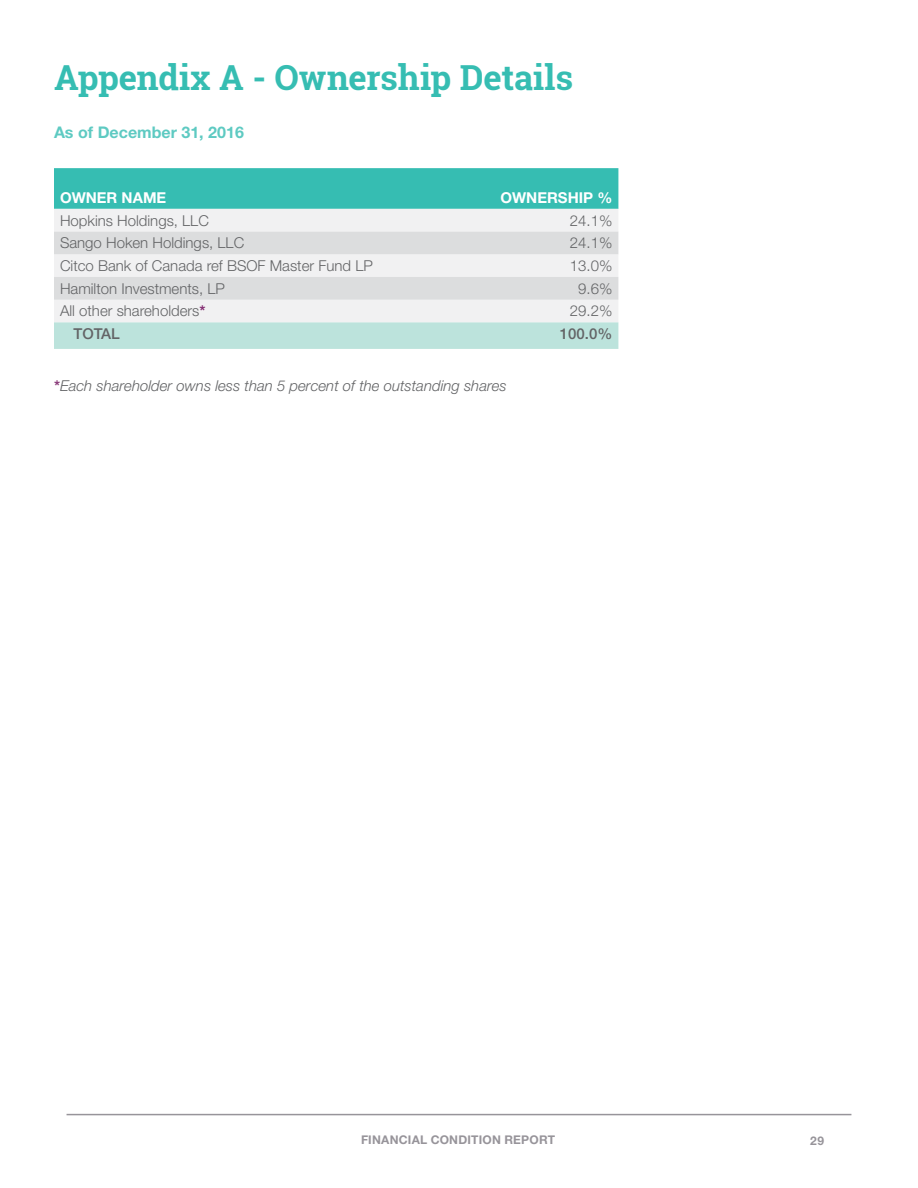
<style>
.page{position:relative;width:918px;height:1188px;background:#fff}
.page>*{position:absolute;margin:0;border:0;box-sizing:border-box;transform-origin:0 0}
.t1{font:700 34.5px "Roboto Slab";letter-spacing:-.01em;color:#36bdb2}
.t2{font:700 16.05px "Helvetica Neue LT Std";color:#5ecac2}
.t3{font:300 15px "Helvetica Neue LT Std";color:#636466}
.t4{font:italic 300 15px "Helvetica Neue LT Std";color:#636466}
.t5{font:700 15px "Helvetica Neue LT Std";color:#fff}
.t6{font:500 15px "Helvetica Neue LT Std";color:#636466}
.t7{font:700 12px "Helvetica Neue LT Std";letter-spacing:.02em;color:#97949a}
.s1{font-weight:700;color:#863175}
.s2{font-weight:700;font-style:normal;color:#8b3d7b}
</style>
<div class="page">
<hr style="left:67px;top:1114px;width:784px;height:1px;background:#97949a">
<div style="left:54px;top:168px;width:564px;height:41px;background:#36bdb2"></div>
<div style="left:54px;top:209px;width:564px;height:113px;background:#f1f1f2"></div>
<svg style="left:54px;top:232px;width:564px;height:68px"></svg>
<div style="left:54px;top:322px;width:564px;height:27px;background:#bce3dc"></div>
<h1 class="t1" style="left:54px;top:54px;width:521px">Appendix A - Ownership Details</h1>
<p class="t2" style="left:54px;top:123px;width:191px">As of December 31, 2016</p>
<p class="t5" style="left:60px;top:188px;width:108px">OWNER NAME</p>
<p class="t5" style="left:500px;top:188px;width:113px">OWNERSHIP %</p>
<p class="t3" style="left:60px;top:211px;width:150px">Hopkins Holdings, LLC</p>
<p class="t3" style="left:570px;top:211px;width:44px">24.1%</p>
<p class="t3" style="left:60px;top:234px;width:186px">Sango Hoken Holdings, LLC</p>
<p class="t3" style="left:570px;top:234px;width:44px">24.1%</p>
<p class="t3" style="left:60px;top:256px;width:314px">Citco Bank of Canada ref BSOF Master Fund LP</p>
<p class="t3" style="left:570px;top:256px;width:44px">13.0%</p>
<p class="t3" style="left:60px;top:279px;width:166px">Hamilton Investments, LP</p>
<p class="t3" style="left:578px;top:279px;width:36px">9.6%</p>
<p class="t3" style="left:60px;top:302px;width:147px">All other shareholders<span class="s1">*</span></p>
<p class="t3" style="left:570px;top:302px;width:44px">29.2%</p>
<p class="t6" style="left:74px;top:325px;width:48px">TOTAL</p>
<p class="t6" style="left:560px;top:325px;width:54px">100.0%</p>
<p class="t4" style="left:54px;top:377px;width:454px"><span class="s2">*</span>Each shareholder owns less than 5 percent of the outstanding shares</p>
<p class="t7" style="left:361px;top:1132px;width:196px">FINANCIAL CONDITION REPORT</p>
<p class="t7" style="left:810px;top:1133px;width:15px">29</p>
</div>
